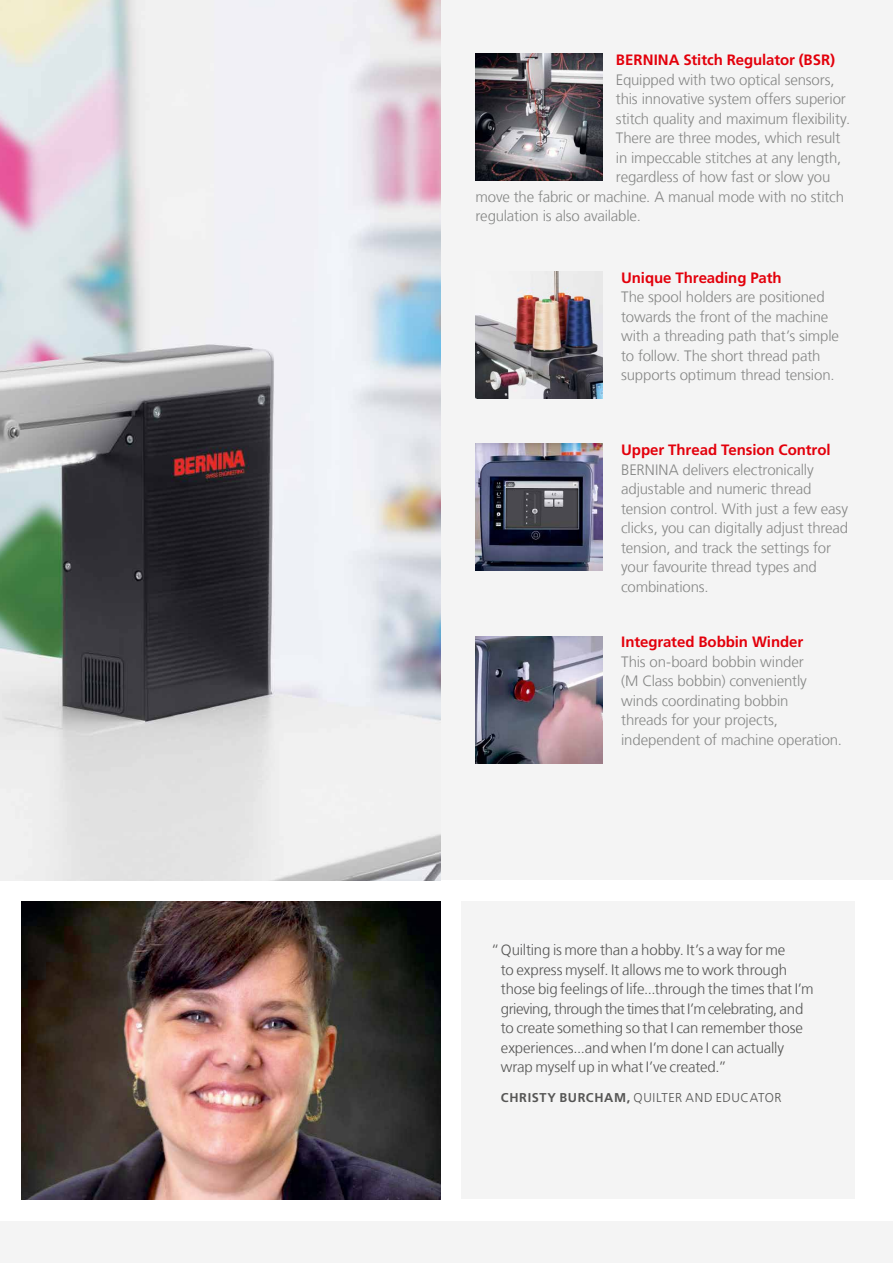
<style>
.page{position:relative;width:893px;height:1263px;background:#f4f4f4}
.page>*{position:absolute;margin:0;border:0;box-sizing:border-box;transform-origin:0 0}
.t1{font:300 15px/19.5px "Frutiger LT Com";letter-spacing:-.01em;color:#868786}
.t2{font:300 15px/19.5px "Frutiger LT Com";letter-spacing:-.015em;color:#565655}
.t3{font:700 15px "Frutiger LT Com";letter-spacing:-.005em;color:#e3000b}
.t4{font:300 12.75px "Frutiger LT Com";letter-spacing:.045em;color:#565655}
.s1{font-weight:700}
</style>
<div class="page">
<div style="left:0;top:880px;width:893px;height:340px;background:#fff"></div>
<div style="left:461px;top:901px;width:394px;height:298px;background:#f4f4f4"></div>
<img style="left:21px;top:901px;width:419px;height:298px">
<img style="left:475px;top:272px;width:127px;height:127px">
<img style="left:475px;top:54px;width:127px;height:126px">
<img style="left:475px;top:636px;width:127px;height:127px">
<img style="left:0;top:0;width:440px;height:880px">
<img style="left:475px;top:443px;width:127px;height:127px">
<p class="t3" style="left:616px;top:51px;width:221px">BERNINA Stitch Regulator (BSR)</p>
<p class="t1" style="left:616px;top:70px;width:220px">Equipped with two optical sensors,</p>
<p class="t1" style="left:616px;top:89px;width:231px">this innovative system offers superior</p>
<p class="t1" style="left:616px;top:109px;width:236px">stitch quality and maximum flexibility.</p>
<p class="t1" style="left:616px;top:128px;width:226px">There are three modes, which result</p>
<p class="t1" style="left:616px;top:148px;width:227px">in impeccable stitches at any length,</p>
<p class="t1" style="left:616px;top:167px;width:216px">regardless of how fast or slow you</p>
<p class="t1" style="left:475px;top:187px;width:370px">move the fabric or machine. A manual mode with no stitch</p>
<p class="t1" style="left:475px;top:206px;width:167px">regulation is also available.</p>
<p class="t3" style="left:621px;top:269px;width:162px">Unique Threading Path</p>
<p class="t1" style="left:621px;top:288px;width:219px">The spool holders are positioned towards the front of the machine with a threading path that’s simple to follow. The short thread path supports optimum thread tension.</p>
<p class="t3" style="left:621px;top:441px;width:211px">Upper Thread Tension Control</p>
<p class="t1" style="left:621px;top:460px;width:229px">BERNINA delivers electronically adjustable and numeric thread tension control. With just a few easy clicks, you can digitally adjust thread tension, and track the settings for your favourite thread types and combinations.</p>
<p class="t3" style="left:621px;top:633px;width:184px">Integrated Bobbin Winder</p>
<p class="t1" style="left:621px;top:652px;width:222px">This on-board bobbin winder<br>(M Class bobbin) conveniently winds coordinating bobbin<br>threads for your projects, independent of machine operation.</p>
<p class="t2" style="left:501px;top:940px;width:314px;text-indent:-10px">“Quilting is more than a hobby. It’s a way for me<br>to express myself. It allows me to work through those big feelings of life...through the times that I’m grieving, through the times that I’m celebrating, and to create something so that I can remember those experiences...and when I’m done I can actually wrap myself up in what I’ve created.”</p>
<p class="t4" style="left:501px;top:1090px;width:282px"><span class="s1">CHRISTY BURCHAM,</span> QUILTER AND EDUCATOR</p>
</div>
